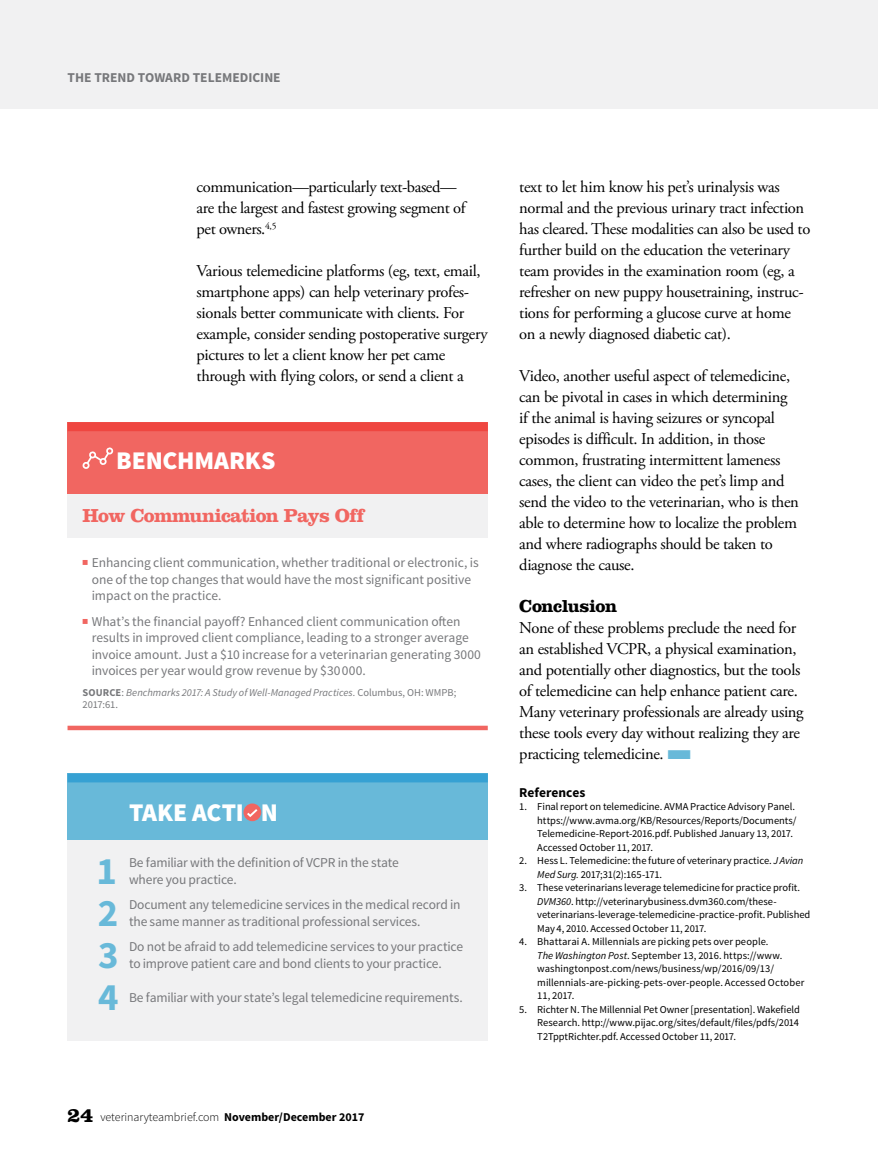
<style>
.page{position:relative;width:878px;height:1175px;background:#fff}
.page>*{position:absolute;margin:0;border:0;box-sizing:border-box;transform-origin:0 0}
.t1{font:700 38.85px "Source Sans Pro";color:#68b9d9}
.t2{font:900 25.5px "Source Sans Pro";letter-spacing:-.01em;color:#fff}
.t3{font:700 19.5px "Clarendon LT Std";letter-spacing:-.04em;color:#f16661}
.t4{font:700 18px "Clarendon LT Std";letter-spacing:-.025em;color:#000}
.t5{font:16.5px/21px "Adobe Garamond Pro";letter-spacing:-.02em;color:#000}
.t6{font:13.5px/16.5px "Source Sans Pro";letter-spacing:-.01em;color:#77787b}
.t7{font:700 13.5px "Source Sans Pro";color:#77787b}
.t8{font:700 13.5px "Source Sans Pro";color:#000}
.t9{font:300 12px "Source Sans Pro";color:#000}
.t10{font:10.5px/13.5px "Source Sans Pro";color:#000}
.t11{font:italic 10.5px/12px "Source Sans Pro";letter-spacing:.005em;color:#77787b}
.s1{font-weight:700;font-style:normal}
.s2{font-style:normal}
.s3{font-family:"Clarendon LT Std";font-weight:700;font-size:21px}
.s4{font-weight:700}
.s5{color:#68b9d9}
.s6{font-style:italic}
</style>
<div class="page">
<div style="left:0;top:0;width:878px;height:108px;background:#f1f1f2"></div>
<div style="left:68px;top:773px;width:420px;height:268px;background:#f1f1f2"></div>
<div style="left:68px;top:773px;width:420px;height:67px;background:#68b9d9"></div>
<div style="left:243px;top:803px;width:18px;height:18px;background:#f16661;border-radius:50%"></div>
<svg style="left:247px;top:809px;width:10px;height:8px"></svg>
<div style="left:68px;top:773px;width:420px;height:9px;background:#36a1d3"></div>
<div style="left:68px;top:422px;width:420px;height:72px;background:#f16661"></div>
<div style="left:68px;top:494px;width:420px;height:44px;background:#f1f1f2"></div>
<svg style="left:82px;top:447px;width:31px;height:22px"></svg>
<div style="left:68px;top:725px;width:420px;height:5px;background:#f16661"></div>
<div style="left:68px;top:422px;width:420px;height:9px;background:#ef4640"></div>
<p class="t7" style="left:68px;top:69px;width:215px">THE TREND TOWARD TELEMEDICINE</p>
<p class="t5" style="left:196px;top:177px;width:270px">communication—particularly text-based— are the largest and fastest growing segment of pet owners.<sup>4,5</sup></p>
<p class="t5" style="left:196px;top:261px;width:292px">Various telemedicine platforms (eg, text, email, smartphone apps) can help veterinary profes&shy;sionals better communicate with clients. For example, consider sending postoperative surgery pictures to let a client know her pet came through with flying colors, or send a client a</p>
<h2 class="t2" style="left:116px;top:444px;width:161px">BENCHMARKS</h2>
<p class="t3" style="left:82px;top:504px;width:283px">How Communication Pays Off</p>
<p class="t6" style="left:92px;top:554px;width:388px">Enhancing client communication, whether traditional or electronic, is one of the top changes that would have the most significant positive impact on the practice.</p>
<p class="t6" style="left:92px;top:613px;width:391px">What’s the financial payoff? Enhanced client communication often results in improved client compliance, leading to a stronger average invoice amount. Just a $10 increase for a veterinarian generating 3000 invoices per year would grow revenue by $30000.</p>
<p class="t11" style="left:82px;top:686px;width:375px"><span class="s1">SOURCE</span><span class="s2">:</span> Benchmarks 2017: A Study of Well-Managed Practices. <span class="s2">Columbus, OH: WMPB;<br>2017:61.</span></p>
<h2 class="t2" style="left:129px;top:795px;width:150px">TAKE ACTI N</h2>
<h1 class="t1" style="left:96px;top:846px;width:22px">1</h1>
<p class="t6" style="left:129px;top:854px;width:271px">Be familiar with the definition of VCPR in the state where you practice.</p>
<h1 class="t1" style="left:98px;top:888px;width:22px">2</h1>
<p class="t6" style="left:129px;top:896px;width:333px">Document any telemedicine services in the medical record in the same manner as traditional professional services.</p>
<h1 class="t1" style="left:98px;top:930px;width:22px">3</h1>
<p class="t6" style="left:129px;top:938px;width:335px">Do not be afraid to add telemedicine services to your practice to improve patient care and bond clients to your practice.</p>
<h1 class="t1" style="left:98px;top:972px;width:22px">4</h1>
<p class="t6" style="left:129px;top:989px;width:335px">Be familiar with your state’s legal telemedicine requirements.</p>
<p class="t9" style="left:68px;top:1109px;width:298px"><span class="s3">24</span> veterinaryteambrief.com <span class="s4">November/December 2017</span></p>
<p class="t5" style="left:519px;top:177px;width:292px">text to let him know his pet’s urinalysis was normal and the previous urinary tract infection has cleared. These modalities can also be used to further build on the education the veterinary team provides in the examination room (eg, a refresher on new puppy housetraining, instruc&shy;tions for performing a glucose curve at home on a newly diagnosed diabetic cat).</p>
<p class="t5" style="left:519px;top:366px;width:281px">Video, another useful aspect of telemedicine, can be pivotal in cases in which determining if the animal is having seizures or syncopal episodes is difficult. In addition, in those common, frustrating intermittent lameness cases, the client can video the pet’s limp and send the video to the veterinarian, who is then able to determine how to localize the problem and where radiographs should be taken to diagnose the cause.</p>
<p class="t4" style="left:519px;top:595px;width:99px">Conclusion</p>
<p class="t5" style="left:519px;top:618px;width:286px">None of these problems preclude the need for an established VCPR, a physical examination, and potentially other diagnostics, but the tools of telemedicine can help enhance patient care.<br>Many veterinary professionals are already using these tools every day without realizing they are practicing telemedicine. <span class="s5">■</span></p>
<p class="t8" style="left:519px;top:783px;width:68px">References</p>
<p class="t10" style="left:537px;top:800px;width:261px;text-indent:-18px">1. Final report on telemedicine. AVMA Practice Advisory Panel. https://www.avma.org/KB/Resources/Reports/Documents/ Telemedicine-Report-2016.pdf. Published January 13, 2017.<br>Accessed October 11, 2017.</p>
<p class="t10" style="left:537px;top:854px;width:267px;text-indent:-18px">2. Hess L. Telemedicine: the future of veterinary practice. <span class="s6">J Avian<br>Med Surg.</span> 2017;31(2):165-171.</p>
<p class="t10" style="left:537px;top:881px;width:275px;text-indent:-18px">3. These veterinarians leverage telemedicine for practice profit.<br><span class="s6">DVM360</span>. http://veterinarybusiness.dvm360.com/these&shy;veterinarians-leverage-telemedicine-practice-profit. Published May 4, 2010. Accessed October 11, 2017.</p>
<p class="t10" style="left:537px;top:935px;width:268px;text-indent:-18px">4. Bhattarai A. Millennials are picking pets over people.<br><span class="s6">The Washington Post</span>. September 13, 2016. https://www. washingtonpost.com/news/business/wp/2016/09/13/ millennials-are-picking-pets-over-people. Accessed October 11, 2017.</p>
<p class="t10" style="left:537px;top:1002px;width:264px;text-align:justify;text-indent:-18px">5. Richter N. The Millennial Pet Owner [presentation]. Wakefield Research. http://www.pijac.org/sites/default/files/pdfs/2014<br>T2TpptRichter.pdf. Accessed October 11, 2017.</p>
</div>
